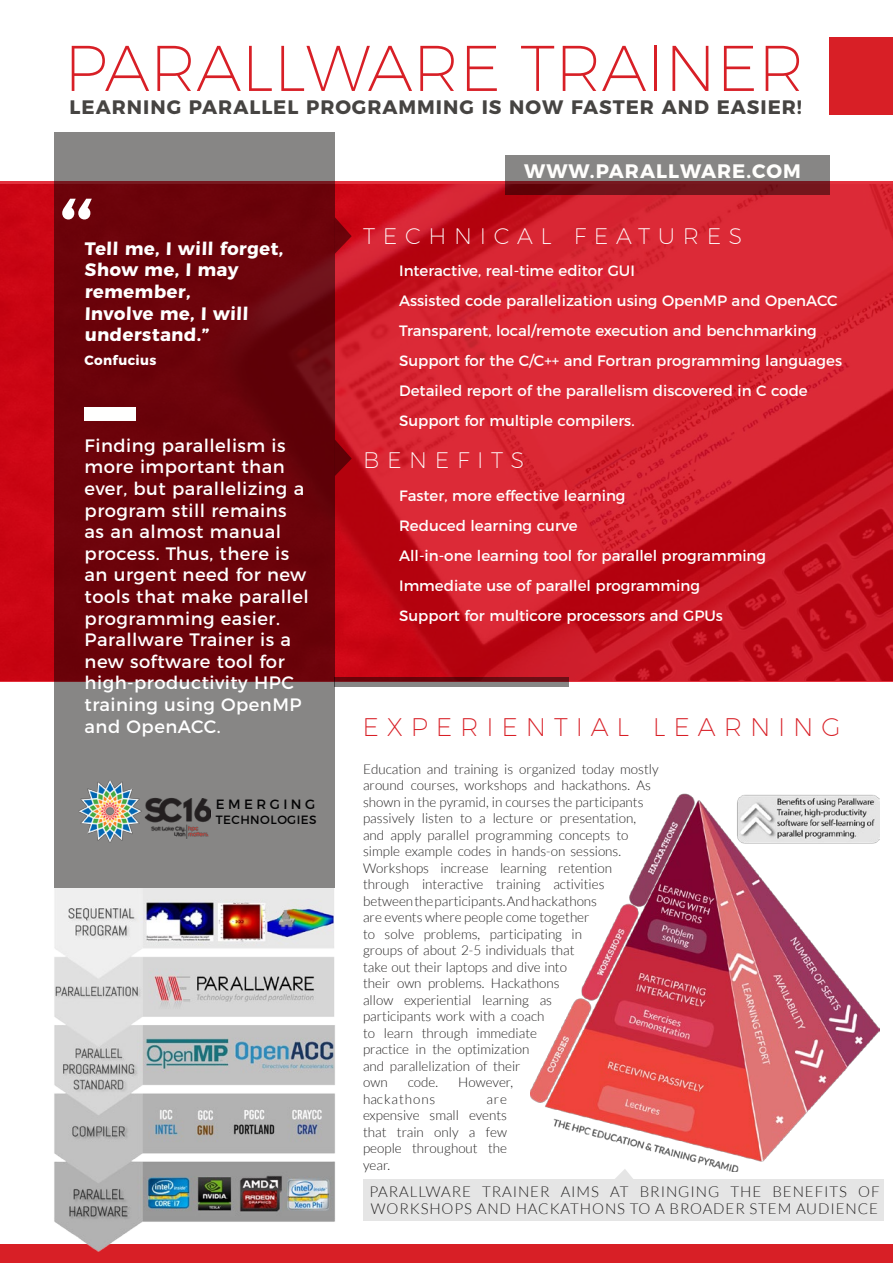
<style>
.page{position:relative;width:893px;height:1263px;background:#fff}
.page>*{position:absolute;margin:0;border:0;box-sizing:border-box;transform-origin:0 0}
.t1{font:300 127.5px "Montserrat";color:#fff}
.t2{font:200 64.5px "Montserrat";color:#d81f26}
.t3{font:200 25.5px "Montserrat";letter-spacing:.31em;color:#d81f26}
.t4{font:200 22.5px "Montserrat";letter-spacing:.34em;color:#fff}
.t5{font:700 19.5px "Montserrat";letter-spacing:.05em;color:#464442}
.t6{font:700 19.5px "Montserrat";letter-spacing:.05em;color:#fffefc}
.t7{font:18px/21.6px "Montserrat";letter-spacing:.025em;color:#fff}
.t8{font:700 18px/21.6px "Montserrat";letter-spacing:.015em;color:#fff}
.t9{font:15px/30px "Montserrat";color:#fffffe}
.t10{font:300 15px/16.5px "Lato";letter-spacing:.06em;color:#272525}
.t11{font:300 13.5px/16.5px "Lato";color:#272525}
.t12{font:300 13.5px "Lato";letter-spacing:.07em;color:#272525}
.t13{font:700 13.5px "Montserrat";letter-spacing:.025em;color:#fff}
.t14{font:13.5px "Montserrat";letter-spacing:.26em;color:#030304}
.t15{font:12px "Montserrat";letter-spacing:.04em;color:#030304}
</style>
<div class="page">
<svg style="left:0;top:182px;width:893px;height:500px;fill:#d5222f"></svg>
<div style="left:0;top:1245px;width:893px;height:18px;background:#d81f26"></div>
<svg style="left:54px;top:133px;width:281px;height:755px;fill:#6d030b"></svg>
<svg style="left:506px;top:155px;width:324px;height:40px;fill:#878685"></svg>
<div style="left:830px;top:38px;width:63px;height:77px;background:#d81f26"></div>
<svg style="left:335px;top:677px;width:234px;height:10px"></svg>
<img style="left:530px;top:793px;width:350px;height:378px">
<img style="left:45px;top:888px;width:299px;height:364px">
<div style="left:85px;top:407px;width:51px;height:13px;background:#fffffe"></div>
<svg style="left:335px;top:217px;width:17px;height:37px"></svg>
<svg style="left:335px;top:440px;width:17px;height:36px"></svg>
<div style="left:363px;top:1180px;width:521px;height:41px;background:#e5e5e5"></div>
<svg style="left:609px;top:1169px;width:29px;height:11px"></svg>
<img style="left:77px;top:778px;width:136px;height:67px">
<h2 class="t2" style="left:64px;top:19px;width:742px">PARALLWARE TRAINER</h2>
<h3 class="t5" style="left:70px;top:91px;width:734px">LEARNING PARALLEL PROGRAMMING IS NOW FASTER AND EASIER!</h3>
<h1 class="t1" style="left:57px;top:144px;width:43px">“</h1>
<h3 class="t8" style="left:85px;top:236px;width:201px">Tell me, I will forget,<br>Show me, I may remember,<br>Involve me, I will understand.”</h3>
<p class="t13" style="left:85px;top:349px;width:73px">Confucius</p>
<p class="t7" style="left:85px;top:433px;width:226px">Finding parallelism is more important than ever, but parallelizing a program still remains as an almost manual process. Thus, there is an urgent need for new tools that make parallel programming easier.<br>Parallware Trainer is a new software tool for high-productivity HPC training using OpenMP and OpenACC.</p>
<p class="t14" style="left:216px;top:794px;width:101px">EMERGING</p>
<p class="t15" style="left:216px;top:810px;width:102px">TECHNOLOGIES</p>
<h3 class="t6" style="left:524px;top:155px;width:278px">WWW.PARALLWARE.COM</h3>
<h3 class="t4" style="left:363px;top:219px;width:381px">TECHNICAL FEATURES</h3>
<p class="t9" style="left:399px;top:254px;width:444px">Interactive, real-time editor GUI<br>Assisted code parallelization using OpenMP and OpenACC Transparent, local/remote execution and benchmarking Support for the C/C++ and Fortran programming languages Detailed report of the parallelism discovered in C code Support for multiple compilers.</p>
<h3 class="t4" style="left:363px;top:443px;width:163px">BENEFITS</h3>
<p class="t9" style="left:399px;top:479px;width:369px">Faster, more effective learning<br>Reduced learning curve<br>All-in-one learning tool for parallel programming Immediate use of parallel programming<br>Support for multicore processors and GPUs</p>
<h3 class="t3" style="left:362px;top:707px;width:480px">EXPERIENTIAL LEARNING</h3>
<p class="t11" style="left:363px;top:761px;width:297px">Education and training is organized today mostly around courses, workshops and hackathons. As shown in the pyramid, in courses the participants passively listen to a lecture or presentation, and apply parallel programming concepts to simple example codes in hands-on sessions.<br>Workshops increase learning retention through interactive training activities<br>between the participants. And hackathons<br>are events where people come together<br>to solve problems, participating in<br>groups of about 2-5 individuals that<br>take out their laptops and dive into<br>their own problems. Hackathons<br>allow experiential learning as<br>participants work with a coach<br>to learn through immediate<br>practice in the optimization<br>and parallelization of their<br>own</p>
<p class="t11" style="left:408px;top:1074px;width:32px">code.</p>
<p class="t11" style="left:458px;top:1074px;width:56px">However,</p>
<p class="t12" style="left:363px;top:1092px;width:74px">hackathons</p>
<p class="t11" style="left:363px;top:1091px;width:145px;text-align:justify;text-indent:123px">are expensive small events that train only a few people throughout the year.</p>
<p class="t10" style="left:369px;top:1183px;width:512px">PARALLWARE TRAINER AIMS AT BRINGING THE BENEFITS OF<br>WORKSHOPS AND HACKATHONS TO A BROADER STEM AUDIENCE</p>
</div>
